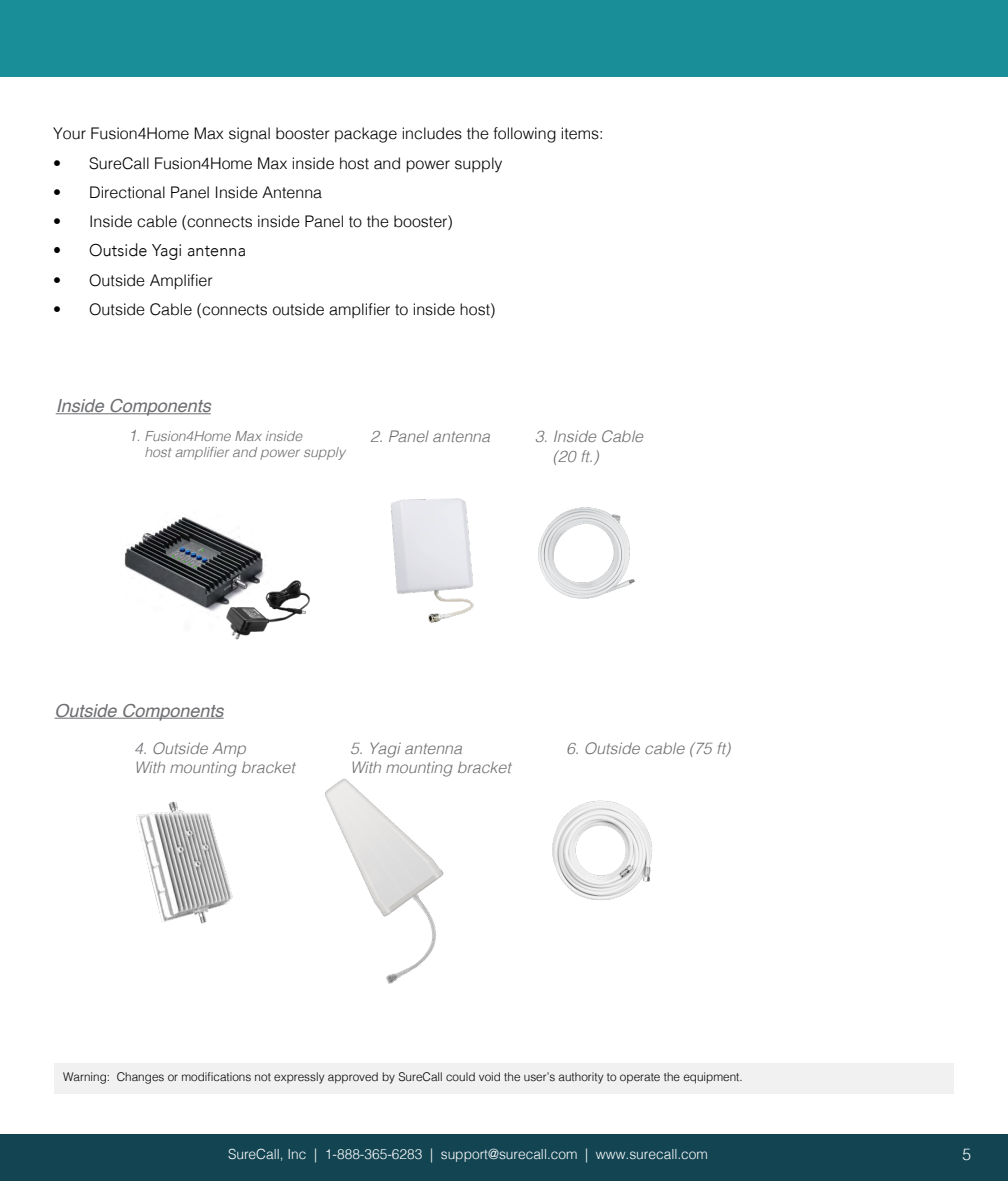
<style>
.page{position:relative;width:1008px;height:1181px;background:#fff}
.page>*{position:absolute;margin:0;border:0;box-sizing:border-box;transform-origin:0 0}
.t1{font:italic 18px "Helvetica";color:#6d6e71}
.t2{font:300 17px "Avenir";letter-spacing:.01em;color:#000;scale:.95 1}
.Body{font:300 16px "Helvetica";color:#000}
.t3{font:italic 300 16px/19.2px "Helvetica";color:#6d6e71}
.t4{font:300 16px "Helvetica";color:#fff}
.t5{font:300 14px "Helvetica";color:#fff}
.t6{font:italic 300 14px/16.8px "Helvetica";color:#6d6e71}
.warning{font:300 12px "Helvetica";color:#000}
.s1{font-size:16px}
</style>
<div class="page">
<div style="left:0;top:1135px;width:1008px;height:46px;background:#134452"></div>
<div style="left:0;top:0;width:1008px;height:77px;background:#198e99"></div>
<hr style="left:56px;top:413px;width:155px;height:1px;background:#6d6e71">
<hr style="left:55px;top:718px;width:169px;height:1px;background:#6d6e71">
<img style="left:538px;top:507px;width:97px;height:92px">
<img style="left:231px;top:580px;width:79px;height:60px">
<img style="left:324px;top:778px;width:120px;height:206px">
<img style="left:124px;top:517px;width:148px;height:114px">
<img style="left:552px;top:800px;width:100px;height:100px">
<img style="left:390px;top:498px;width:84px;height:125px">
<div style="left:54px;top:1064px;width:900px;height:30px;background:#f1f1f2"></div>
<img style="left:136px;top:801px;width:97px;height:123px">
<p class="Body" style="left:53px;top:120px;width:552px">Your Fusion4Home Max signal booster package includes the following items:</p>
<p class="Body" style="left:53px;top:149px;width:451px">• SureCall Fusion4Home Max inside host and power supply</p>
<p class="Body" style="left:53px;top:179px;width:270px">• Directional Panel Inside Antenna</p>
<p class="Body" style="left:53px;top:208px;width:401px">• Inside cable (connects inside Panel to the booster)</p>
<p class="t2" style="left:53px;top:240px;width:205px">• Outside Yagi antenna</p>
<p class="Body" style="left:53px;top:266px;width:161px">• Outside Amplifier</p>
<p class="Body" style="left:53px;top:295px;width:444px">• Outside Cable (connects outside amplifier to inside host)</p>
<p class="t1" style="left:56px;top:392px;width:157px">Inside Components</p>
<p class="t6" style="left:144px;top:426px;width:202px;text-indent:-17px"><span class="s1">1</span>. Fusion4Home Max inside<br>host amplifier and power supply</p>
<p class="t3" style="left:553px;top:426px;width:92px;text-indent:-18px">3. Inside Cable (20 ft.)</p>
<p class="t3" style="left:370px;top:426px;width:122px">2. Panel antenna</p>
<p class="t1" style="left:55px;top:696px;width:171px">Outside Components</p>
<p class="t3" style="left:134px;top:738px;width:114px">4. Outside Amp</p>
<p class="t3" style="left:350px;top:738px;width:114px">5. Yagi antenna</p>
<p class="t3" style="left:566px;top:738px;width:166px">6. Outside cable (75 ft)</p>
<p class="t3" style="left:134px;top:757px;width:162px">With mounting bracket</p>
<p class="t3" style="left:350px;top:757px;width:162px">With mounting bracket</p>
<p class="warning" style="left:63px;top:1067px;width:681px">Warning: Changes or modifications not expressly approved by SureCall could void the user’s authority to operate the equipment.</p>
<p class="t5" style="left:228px;top:1142px;width:481px">SureCall, Inc | 1-888-365-6283 | support@surecall.com | www.surecall.com</p>
<p class="t4" style="left:962px;top:1141px;width:10px">5</p>
</div>
